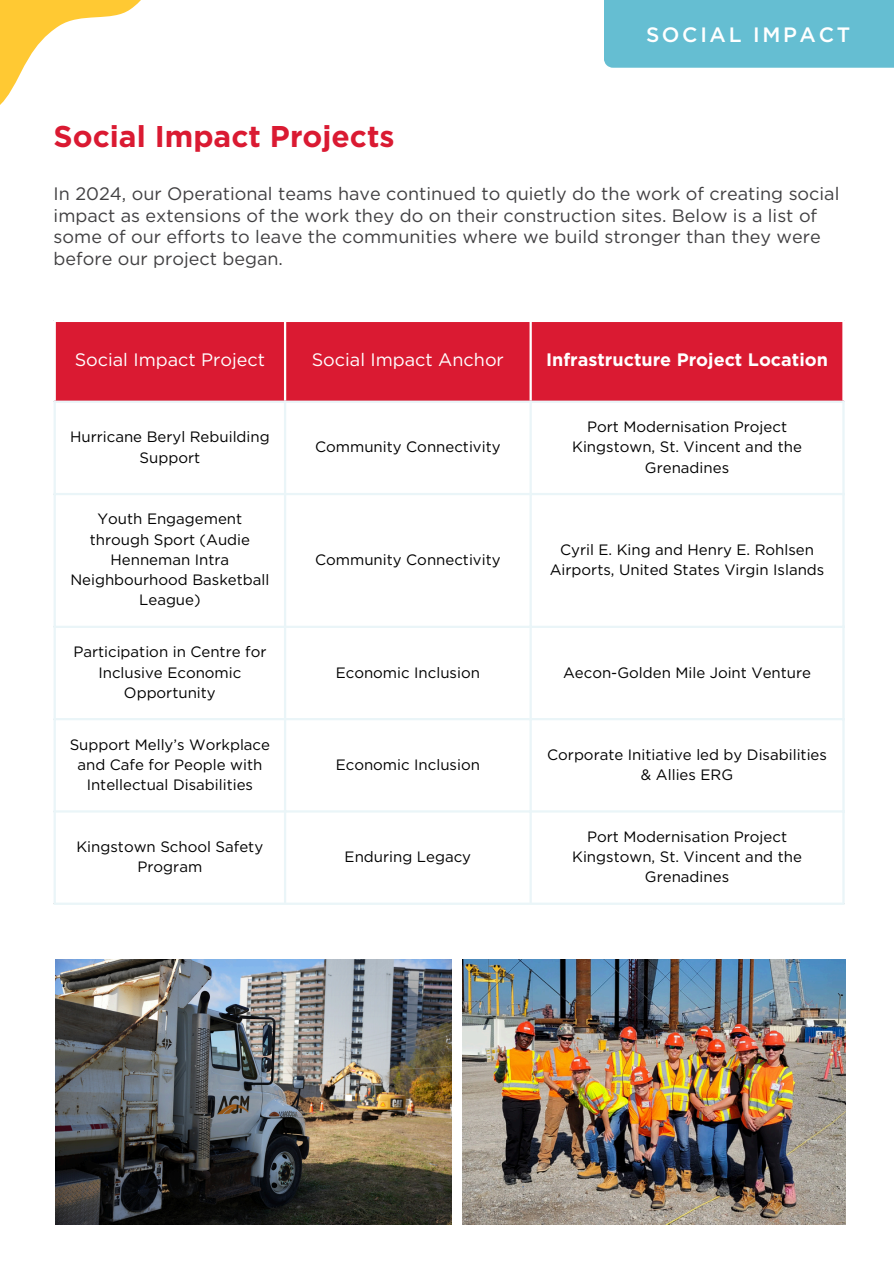
<style>
.page{position:relative;width:894px;height:1264px;background:#fff}
.page>*{position:absolute;margin:0;border:0;box-sizing:border-box;transform-origin:0 0}
.t1{font:700 30px "Gotham";color:#da1a32}
.t2{font:500 20.85px "Gotham";letter-spacing:.13em;color:#fff}
.t3{font:18px/21.3px "Gotham";color:#414042}
.t4{font:18px "Gotham";color:#fff}
.t5{font:700 18px "Gotham";color:#fff}
.t6{font:15px/20.2px "Gotham";color:#000;text-align:center}
</style>
<div class="page">
<div style="left:56px;top:322px;width:786px;height:78px;background:#da1a32"></div>
<hr style="left:284px;top:322px;width:2px;height:78px;background:#fff">
<hr style="left:529px;top:322px;width:2px;height:78px;background:#fff">
<hr style="left:54px;top:403px;width:2px;height:499px;background:#eaf5f8">
<hr style="left:284px;top:403px;width:2px;height:499px;background:#eaf5f8">
<hr style="left:529px;top:403px;width:2px;height:499px;background:#eaf5f8">
<hr style="left:842px;top:403px;width:2px;height:499px;background:#eaf5f8">
<hr style="left:54px;top:400px;width:790px;height:3px;background:#eaf5f8">
<hr style="left:54px;top:493px;width:790px;height:2px;background:#eaf5f8">
<hr style="left:54px;top:625px;width:790px;height:3px;background:#eaf5f8">
<hr style="left:54px;top:718px;width:790px;height:2px;background:#eaf5f8">
<hr style="left:54px;top:810px;width:790px;height:2px;background:#eaf5f8">
<hr style="left:54px;top:902px;width:790px;height:2px;background:#eaf5f8">
<img style="left:462px;top:959px;width:382px;height:264px">
<img style="left:55px;top:959px;width:396px;height:265px">
<div style="left:603px;top:0;width:290px;height:68px;background:#65bed2"></div>
<svg style="left:0;top:0;width:141px;height:105px"></svg>
<p class="t1" style="left:54px;top:123px;width:342px">Social Impact Projects</p>
<p class="t2" style="left:645px;top:25px;width:206px">SOCIAL IMPACT</p>
<p class="t3" style="left:54px;top:184px;width:787px">In 2024, our Operational teams have continued to quietly do the work of creating social impact as extensions of the work they do on their construction sites. Below is a list of some of our efforts to leave the communities where we build stronger than they were before our project began.</p>
<p class="t4" style="left:75px;top:351px;width:192px">Social Impact Project</p>
<h2 class="t4" style="left:312px;top:351px;width:193px">Social Impact Anchor</h2>
<h1 class="t5" style="left:546px;top:351px;width:283px">Infrastructure Project Location</h1>
<p class="t6" style="left:70px;top:427px;width:201px">Hurricane Beryl Rebuilding<br>Support</p>
<p class="t6" style="left:315px;top:438px;width:187px">Community Connectivity</p>
<p class="t6" style="left:587px;top:417px;width:201px">Port Modernisation Project</p>
<p class="t6" style="left:572px;top:438px;width:231px">Kingstown, St. Vincent and the<br>Grenadines</p>
<p class="t6" style="left:70px;top:510px;width:200px">Youth Engagement through Sport (Audie<br>Henneman Intra<br>Neighbourhood Basketball<br>League)</p>
<p class="t6" style="left:73px;top:642px;width:194px">Participation in Centre for<br>Inclusive Economic<br>Opportunity</p>
<p class="t6" style="left:70px;top:735px;width:202px">Support Melly’s Workplace and Cafe for People with<br>Intellectual Disabilities</p>
<p class="t6" style="left:315px;top:550px;width:187px">Community Connectivity</p>
<p class="t6" style="left:549px;top:540px;width:276px">Cyril E. King and Henry E. Rohlsen<br>Airports, United States Virgin Islands</p>
<p class="t6" style="left:335px;top:663px;width:146px">Economic Inclusion</p>
<p class="t6" style="left:563px;top:663px;width:249px">Aecon-Golden Mile Joint Venture</p>
<p class="t6" style="left:335px;top:755px;width:146px">Economic Inclusion</p>
<p class="t6" style="left:547px;top:745px;width:281px">Corporate Initiative led by Disabilities &amp; Allies ERG</p>
<p class="t6" style="left:76px;top:837px;width:188px">Kingstown School Safety<br>Program</p>
<p class="t6" style="left:344px;top:847px;width:128px">Enduring Legacy</p>
<p class="t6" style="left:587px;top:827px;width:201px">Port Modernisation Project</p>
<p class="t6" style="left:572px;top:847px;width:231px">Kingstown, St. Vincent and the<br>Grenadines</p>
</div>
